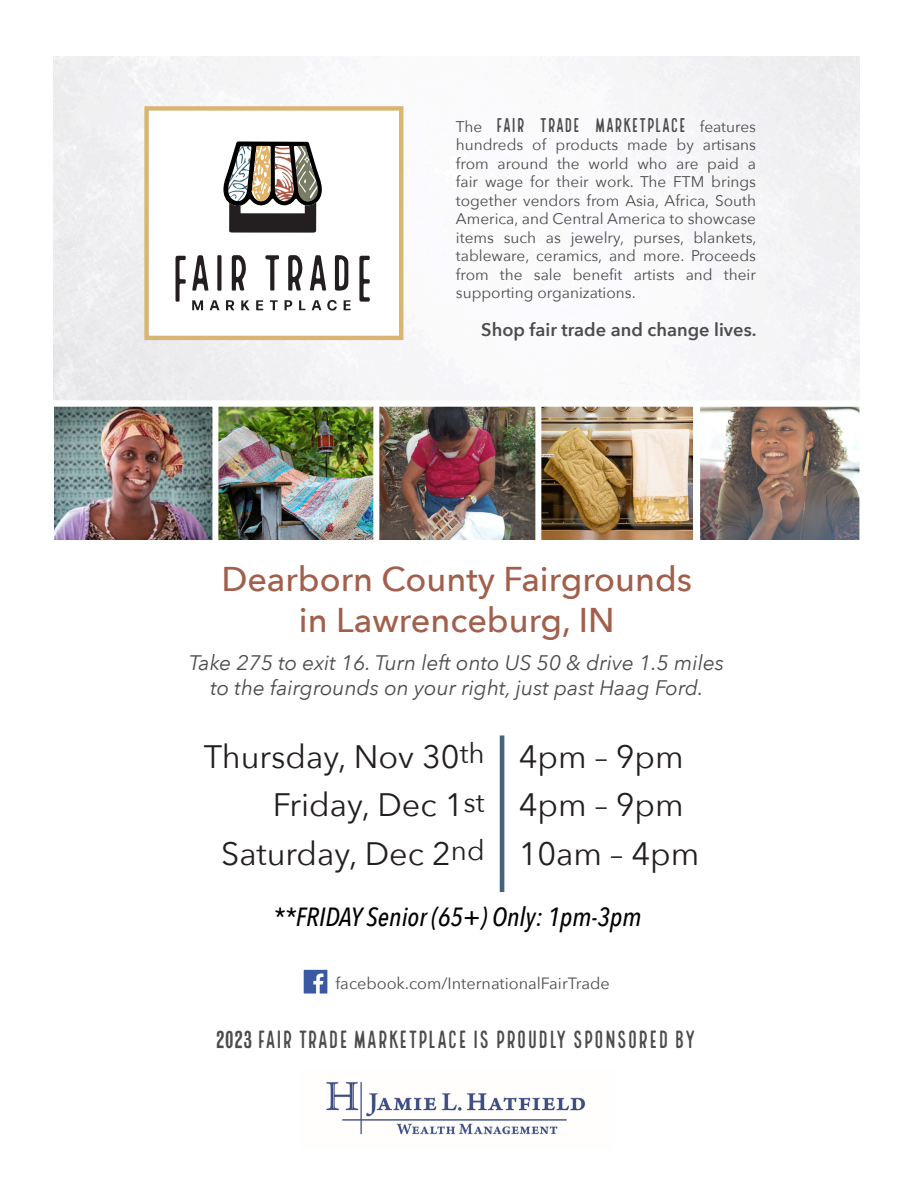
<style>
.page{position:relative;width:918px;height:1188px;background:#fff}
.page>*{position:absolute;margin:0;border:0;box-sizing:border-box;transform-origin:0 0}
.t1{font:500 34.35px "Avenir Next";color:#a15f4c}
.t2{font:32.4px "Avenir Next";color:#231f20}
.t3{font:italic 500 26.25px "Avenir Next Condensed";color:#000}
.t4{font:24.3px "Local Brewery Sans";letter-spacing:-.02em;color:#4b4c4d}
.t5{font:italic 21px "Avenir Next";color:#4b4c4d}
.t6{font:19.5px "Local Brewery Sans";letter-spacing:-.02em;color:#4b4c4d}
.t7{font:600 18.15px "Avenir Next";color:#4b4c4d}
.t8{font:16.2px "Avenir Next";color:#4b4c4d}
.t9{font:15.45px/18.5px "Avenir Next";color:#4b4c4d;text-align:justify}
.s1{font-family:"Avenir Next";font-size:15.45px}
.s2{font-size:27.75px}
.s3{font-family:"Cheap Pine Sans"}
</style>
<div class="page">
<svg style="left:304px;top:970px;width:23px;height:24px"></svg>
<img style="left:55px;top:407px;width:480px;height:132px">
<div style="left:52px;top:404px;width:164px;height:138px;border:2px solid #fff"></div>
<div style="left:213px;top:404px;width:164px;height:138px;border:2px solid #fff"></div>
<div style="left:375px;top:404px;width:164px;height:138px;border:2px solid #fff"></div>
<img style="left:541px;top:407px;width:318px;height:132px">
<div style="left:536px;top:404px;width:164px;height:138px;border:2px solid #fff"></div>
<div style="left:698px;top:404px;width:164px;height:138px;border:2px solid #fff"></div>
<hr style="left:500px;top:735px;width:4px;height:157px;background:#43647d">
<svg style="left:288px;top:255px;width:15px;height:36px"></svg>
<svg style="left:232px;top:255px;width:14px;height:36px"></svg>
<svg style="left:335px;top:255px;width:13px;height:36px"></svg>
<svg style="left:192px;top:255px;width:16px;height:36px"></svg>
<svg style="left:310px;top:255px;width:16px;height:36px"></svg>
<svg style="left:359px;top:256px;width:11px;height:46px"></svg>
<svg style="left:176px;top:256px;width:10px;height:46px"></svg>
<svg style="left:265px;top:255px;width:14px;height:36px"></svg>
<svg style="left:217px;top:255px;width:5px;height:36px"></svg>
<svg style="left:192px;top:300px;width:11px;height:11px"></svg>
<svg style="left:226px;top:300px;width:8px;height:11px"></svg>
<svg style="left:241px;top:300px;width:9px;height:10px"></svg>
<svg style="left:312px;top:300px;width:9px;height:10px"></svg>
<svg style="left:210px;top:300px;width:10px;height:10px"></svg>
<svg style="left:327px;top:300px;width:10px;height:11px"></svg>
<svg style="left:344px;top:300px;width:7px;height:10px"></svg>
<svg style="left:285px;top:300px;width:7px;height:10px"></svg>
<svg style="left:256px;top:300px;width:7px;height:11px"></svg>
<svg style="left:270px;top:300px;width:8px;height:10px"></svg>
<svg style="left:299px;top:300px;width:6px;height:10px"></svg>
<svg style="left:223px;top:141px;width:99px;height:92px"></svg>
<div style="left:144px;top:106px;width:259px;height:234px;border:4px solid #d9b573"></div>
<div style="left:50px;top:400px;width:820px;height:6px;background:#fff"></div>
<div style="left:212px;top:404px;width:6px;height:142px;background:#fff"></div>
<div style="left:373px;top:404px;width:6px;height:142px;background:#fff"></div>
<div style="left:535px;top:404px;width:6px;height:142px;background:#fff"></div>
<div style="left:693px;top:404px;width:6px;height:142px;background:#fff"></div>
<img style="left:326px;top:1081px;width:259px;height:54px">
<p class="t6" style="left:456px;top:113px;width:302px"><span class="s1">The</span> FAIR TRADE MARKETPLACE <span class="s1">features</span></p>
<p class="t9" style="left:456px;top:135px;width:302px">hundreds of products made by artisans from around the world who are paid a fair wage for their work. The FTM brings together vendors from Asia, Africa, South America, and Central America to showcase items such as jewelry, purses, blankets, tableware, ceramics, and more. Proceeds from the sale benefit artists and their supporting organizations.</p>
<p class="t7" style="left:481px;top:314px;width:277px">Shop fair trade and change lives.</p>
<p class="t1" style="left:221px;top:549px;width:472px">Dearborn County Fairgrounds</p>
<p class="t1" style="left:299px;top:590px;width:317px">in Lawrenceburg, IN</p>
<p class="t5" style="left:189px;top:645px;width:537px">Take 275 to exit 16. Turn left onto US 50 &amp; drive 1.5 miles</p>
<p class="t5" style="left:210px;top:670px;width:495px">to the fairgrounds on your right, just past Haag Ford.</p>
<p class="t2" style="left:204px;top:729px;width:282px">Thursday, Nov 30<span class="s2">th</span></p>
<p class="t2" style="left:273px;top:778px;width:213px">Friday, Dec 1<span class="s2">st</span></p>
<p class="t2" style="left:221px;top:826px;width:265px">Saturday, Dec 2<span class="s2">nd</span></p>
<p class="t2" style="left:519px;top:729px;width:167px">4pm – 9pm</p>
<p class="t2" style="left:519px;top:778px;width:167px">4pm – 9pm</p>
<p class="t2" style="left:519px;top:826px;width:182px">10am – 4pm</p>
<p class="t3" style="left:273px;top:901px;width:370px">**FRIDAY Senior (65+) Only: 1pm-3pm</p>
<p class="t8" style="left:336px;top:969px;width:276px">facebook.com/InternationalFairTrade</p>
<p class="t4" style="left:216px;top:1026px;width:482px"><span class="s3">2023</span> FAIR TRADE MARKETPLACE IS PROUDLY SPONSORED BY</p>
</div>
